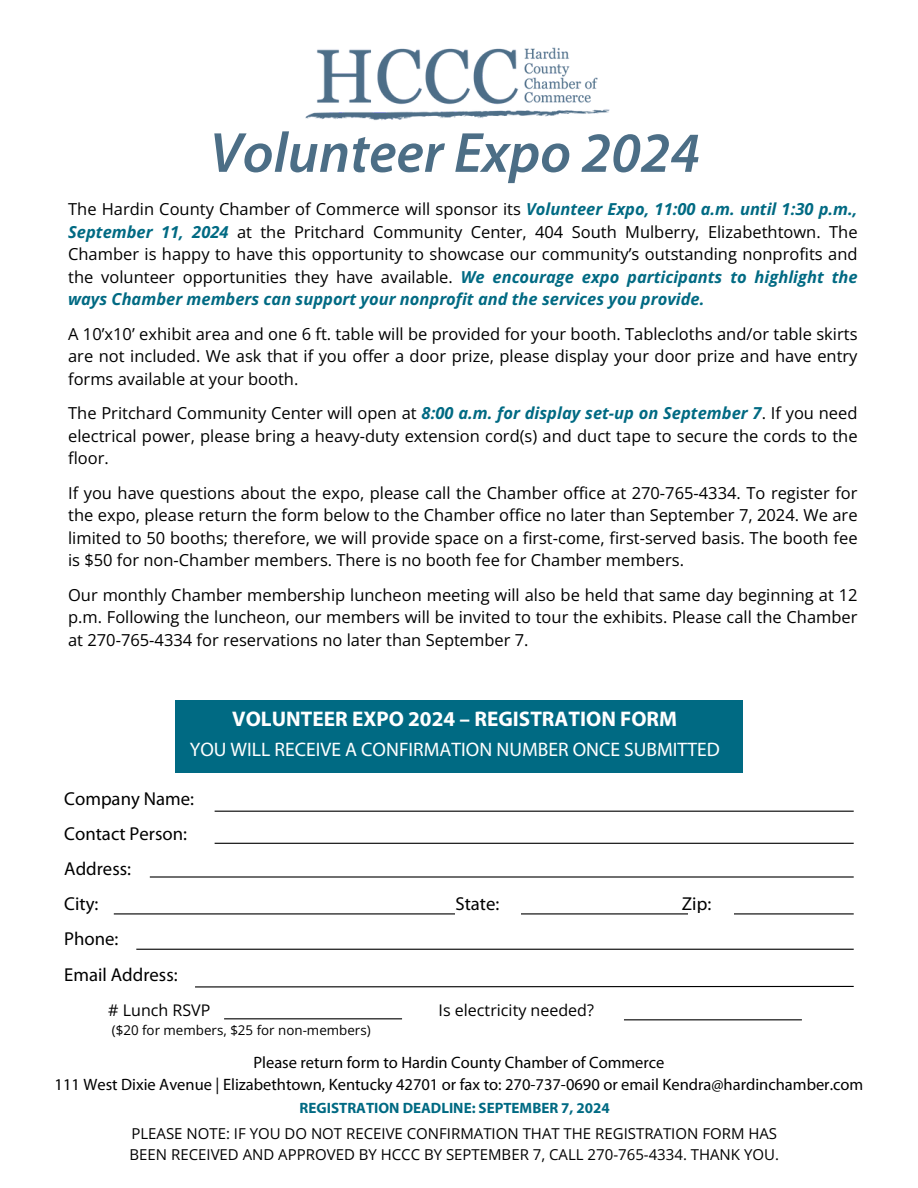
<style>
.page{position:relative;width:918px;height:1188px;background:#fff}
.page>*{position:absolute;margin:0;border:0;box-sizing:border-box;transform-origin:0 0}
.t1{font:italic 600 57px "Myriad Pro";color:#4c6e86}
.t2{font:700 21.15px "Myriad Pro";color:#fff}
.t3{font:19.65px "Myriad Pro";color:#fff}
.t4{font:18.75px/35.1px "Myriad Pro";color:#000}
.t5{font:16.5px/22.5px "Open Sans";color:#000;text-align:justify}
.t6{font:16.5px/22.5px "Myriad Pro";color:#000;text-align:center}
.t7{font:16.05px "Open Sans";color:#000}
.t8{font:15px/20.2px "Open Sans";color:#000}
.t9{font:700 15px "Myriad Pro";color:#006a83}
.t10{font:13.35px "Open Sans";color:#000}
.s1{font-weight:700;font-style:italic;color:#006a83}
</style>
<div class="page">
<div style="left:175px;top:700px;width:568px;height:73px;background:#006a83"></div>
<img style="left:305px;top:47px;width:305px;height:74px">
<hr style="left:215px;top:811px;width:639px;height:1px;background:#000">
<hr style="left:215px;top:843px;width:639px;height:1px;background:#000">
<hr style="left:150px;top:876px;width:704px;height:2px;background:#000">
<hr style="left:114px;top:913px;width:740px;height:1px;background:#000">
<hr style="left:136px;top:949px;width:718px;height:1px;background:#000">
<svg style="left:195px;top:985px;width:659px;height:3px"></svg>
<div style="left:455px;top:912px;width:66px;height:10px;background:#fff"></div>
<div style="left:688px;top:913px;width:46px;height:12px;background:#fff"></div>
<hr style="left:224px;top:1018px;width:178px;height:1px;background:#000">
<hr style="left:624px;top:1019px;width:178px;height:1px;background:#000">
<h6 class="t1" style="left:210px;top:129px;width:492px">Volunteer Expo 2024</h6>
<p class="t5" style="left:68px;top:197px;width:791px">The Hardin County Chamber of Commerce will sponsor its <span class="s1">Volunteer Expo, 11:00 a.m. until 1:30 p.m., September 11, 2024</span> at the Pritchard Community Center, 404 South Mulberry, Elizabethtown. The Chamber is happy to have this opportunity to showcase our community’s outstanding nonprofits and the volunteer opportunities they have available. <span class="s1">We encourage expo participants to highlight the ways Chamber members can support your nonprofit and the services you provide.</span></p>
<h1 class="t5" style="left:68px;top:322px;width:791px">A 10’x10’ exhibit area and one 6 ft. table will be provided for your booth. Tablecloths and/or table skirts are not included. We ask that if you offer a door prize, please display your door prize and have entry forms available at your booth.</h1>
<h6 class="t5" style="left:68px;top:401px;width:791px">The Pritchard Community Center will open at <span class="s1">8:00 a.m. for display set-up on September 7</span>. If you need electrical power, please bring a heavy-duty extension cord(s) and duct tape to secure the cords to the floor.</h6>
<h6 class="t5" style="left:68px;top:481px;width:791px">If you have questions about the expo, please call the Chamber office at 270-765-4334. To register for the expo, please return the form below to the Chamber office no later than September 7, 2024. We are limited to 50 booths; therefore, we will provide space on a first-come, first-served basis. The booth fee is $50 for non-Chamber members. There is no booth fee for Chamber members.</h6>
<h6 class="t5" style="left:68px;top:583px;width:791px">Our monthly Chamber membership luncheon meeting will also be held that same day beginning at 12 p.m. Following the luncheon, our members will be invited to tour the exhibits. Please call the Chamber at 270-765-4334 for reservations no later than September 7.</h6>
<h2 class="t2" style="left:232px;top:711px;width:446px">VOLUNTEER EXPO 2024 – REGISTRATION FORM</h2>
<h2 class="t3" style="left:190px;top:741px;width:532px">YOU WILL RECEIVE A CONFIRMATION NUMBER ONCE SUBMITTED</h2>
<p class="t4" style="left:64px;top:783px;width:131px">Company Name:<br>Contact Person:<br>Address:<br>City:</p>
<p class="t4" style="left:64px;top:923px;width:115px">Phone:<br>Email Address:</p>
<p class="t7" style="left:108px;top:999px;width:104px"># Lunch RSVP</p>
<h6 class="t10" style="left:112px;top:1021px;width:260px">($20 for members, $25 for non-members)</h6>
<p class="t4" style="left:456px;top:888px;width:45px">State:</p>
<p class="t4" style="left:682px;top:888px;width:31px">Zip:</p>
<h6 class="t7" style="left:439px;top:999px;width:157px">Is electricity needed?</h6>
<h3 class="t6" style="left:55px;top:1052px;width:810px">Please return form to Hardin County Chamber of Commerce<br>111 West Dixie Avenue | Elizabethtown, Kentucky 42701 or fax to: 270-737-0690 or email Kendra@hardinchamber.com</h3>
<h4 class="t9" style="left:300px;top:1102px;width:312px">REGISTRATION DEADLINE: SEPTEMBER 7, 2024</h4>
<h5 class="t8" style="left:130px;top:1123px;width:651px">PLEASE NOTE: IF YOU DO NOT RECEIVE CONFIRMATION THAT THE REGISTRATION FORM HAS<br>BEEN RECEIVED AND APPROVED BY HCCC BY SEPTEMBER 7, CALL 270-765-4334. THANK YOU.</h5>
</div>
